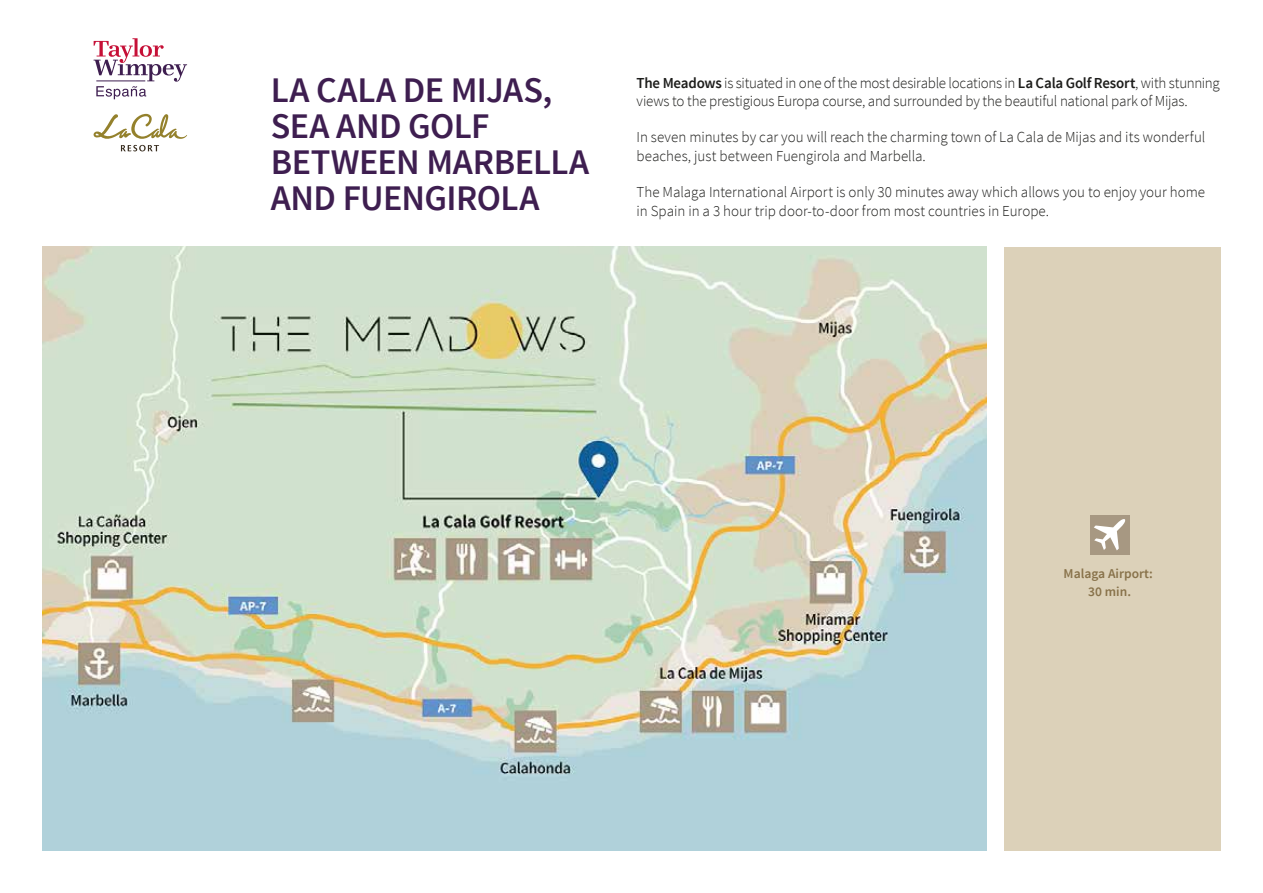
<style>
.page{position:relative;width:1263px;height:893px;background:#fff}
.page>*{position:absolute;margin:0;border:0;box-sizing:border-box;transform-origin:0 0}
.t1{font:600 36px/36px "Source Sans Pro";letter-spacing:-.015em;color:#3e1e50}
.t2{font:300 15.3px/18.3px "Source Sans Pro";letter-spacing:-.005em;color:#1d1d1b}
.t3{font:600 13.5px/18px "Source Sans Pro";color:#88724a;text-align:center}
.s1{font-weight:600}
</style>
<div class="page">
<img style="left:43px;top:247px;width:943px;height:603px">
<div style="left:1003px;top:247px;width:217px;height:603px;background:#dcd1b9"></div>
<div style="left:1090px;top:515px;width:39px;height:39px;background:#a79882"></div>
<svg style="left:1094px;top:519px;width:32px;height:31px"></svg>
<svg style="left:93px;top:114px;width:94px;height:37px"></svg>
<svg style="left:94px;top:38px;width:93px;height:61px"></svg>
<h1 class="t1" style="left:271px;top:73px;width:320px">LA CALA DE MIJAS,<br>SEA AND GOLF<br>BETWEEN MARBELLA<br>AND FUENGIROLA</h1>
<p class="t2" style="left:636px;top:73px;width:585px"><span class="s1">The Meadows</span> is situated in one of the most desirable locations in <span class="s1">La Cala Golf Resort</span>, with stunning views to the prestigious Europa course, and surrounded by the beautiful national park of Mijas.</p>
<p class="t2" style="left:636px;top:128px;width:570px">In seven minutes by car you will reach the charming town of La Cala de Mijas and its wonderful beaches, just between Fuengirola and Marbella.</p>
<p class="t2" style="left:636px;top:183px;width:570px">The Malaga International Airport is only 30 minutes away which allows you to enjoy your home in Spain in a 3 hour trip door-to-door from most countries in Europe.</p>
<p class="t3" style="left:1063px;top:564px;width:91px">Malaga Airport:<br>30 min.</p>
</div>
